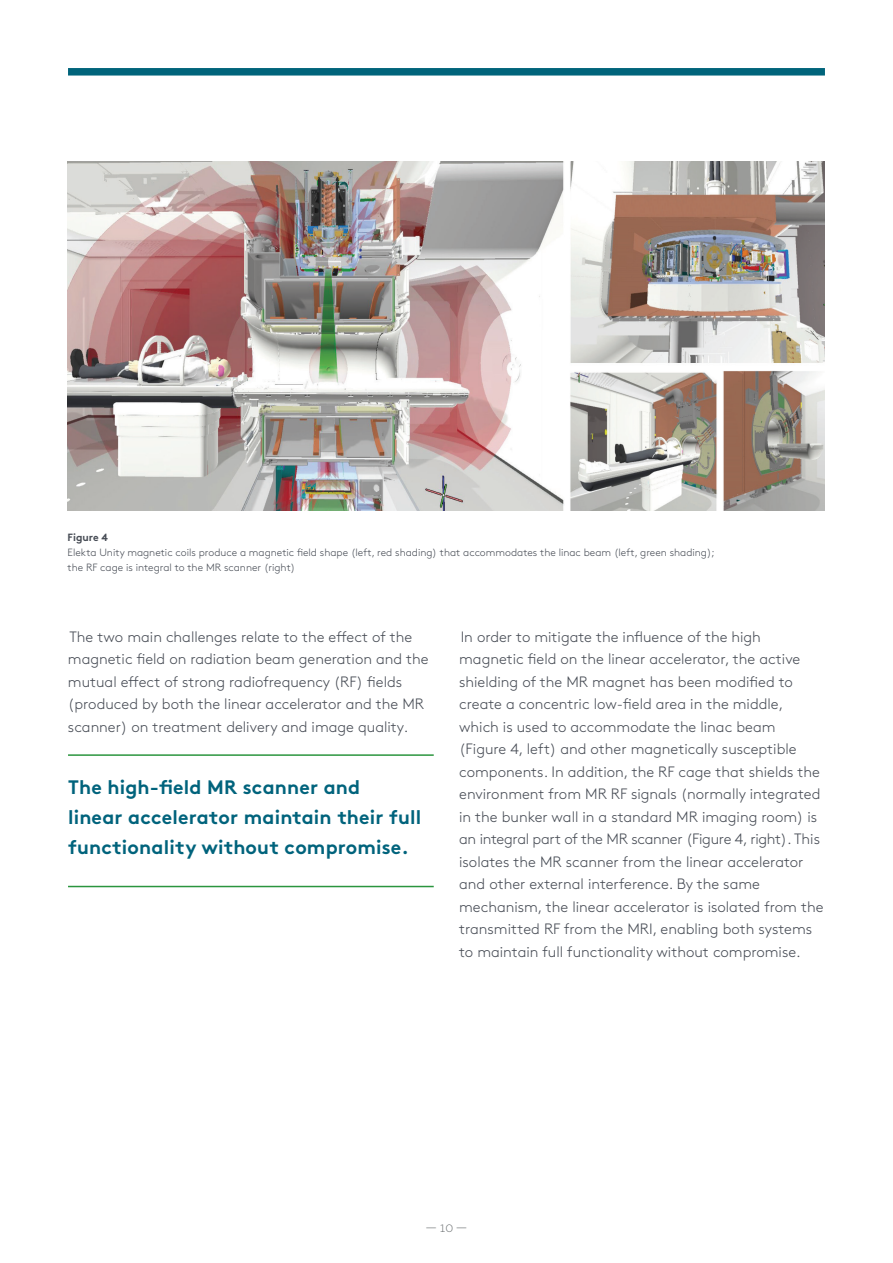
<style>
.page{position:relative;width:893px;height:1263px;background:#fff}
.page>*{position:absolute;margin:0;border:0;box-sizing:border-box;transform-origin:0 0}
.Brown_Pro_Light___Bo{font:700 19.5px/30px "Brown Pro";letter-spacing:.01em;color:#00637c}
.Brown_Pro_Bold___Bod{font:300 15px/22.5px "Brown Pro";color:#464b54}
.t1{font:300 15px "Archer";color:#64696b}
.Brown_Pro_Light___Bi{font:300 10.5px/15px "Brown Pro";color:#464b54}
.s1{font-weight:700}
</style>
<div class="page">
<img style="left:68px;top:162px;width:757px;height:349px">
<div style="left:68px;top:68px;width:757px;height:8px;background:#00647b"></div>
<hr style="left:68px;top:754px;width:366px;height:2px;background:#2b953e">
<hr style="left:68px;top:886px;width:366px;height:1px;background:#2b953e">
<p class="Brown_Pro_Light___Bi" style="left:68px;top:529px;width:649px"><span class="s1">Figure 4<br></span>Elekta Unity magnetic coils produce a magnetic field shape (left, red shading) that accommodates the linac beam (left, green shading); the RF cage is integral to the MR scanner (right)</p>
<p class="Brown_Pro_Bold___Bod" style="left:68px;top:624px;width:362px">The two main challenges relate to the effect of the magnetic field on radiation beam generation and the mutual effect of strong radiofrequency (RF) fields (produced by both the linear accelerator and the MR scanner) on treatment delivery and image quality.</p>
<p class="Brown_Pro_Bold___Bod" style="left:459px;top:624px;width:366px">In order to mitigate the influence of the high magnetic field on the linear accelerator, the active shielding of the MR magnet has been modified to create a concentric low-field area in the middle, which is used to accommodate the linac beam (Figure 4, left) and other magnetically susceptible components. In addition, the RF cage that shields the environment from MR RF signals (normally integrated in the bunker wall in a standard MR imaging room) is an integral part of the MR scanner (Figure 4, right). This isolates the MR scanner from the linear accelerator and other external interference. By the same mechanism, the linear accelerator is isolated from the transmitted RF from the MRI, enabling both systems to maintain full functionality without compromise.</p>
<p class="Brown_Pro_Light___Bo" style="left:68px;top:770px;width:355px">The high-field MR scanner and<br>linear accelerator maintain their full functionality without compromise.</p>
<p class="t1" style="left:426px;top:1218px;width:42px">— 10 —</p>
</div>
